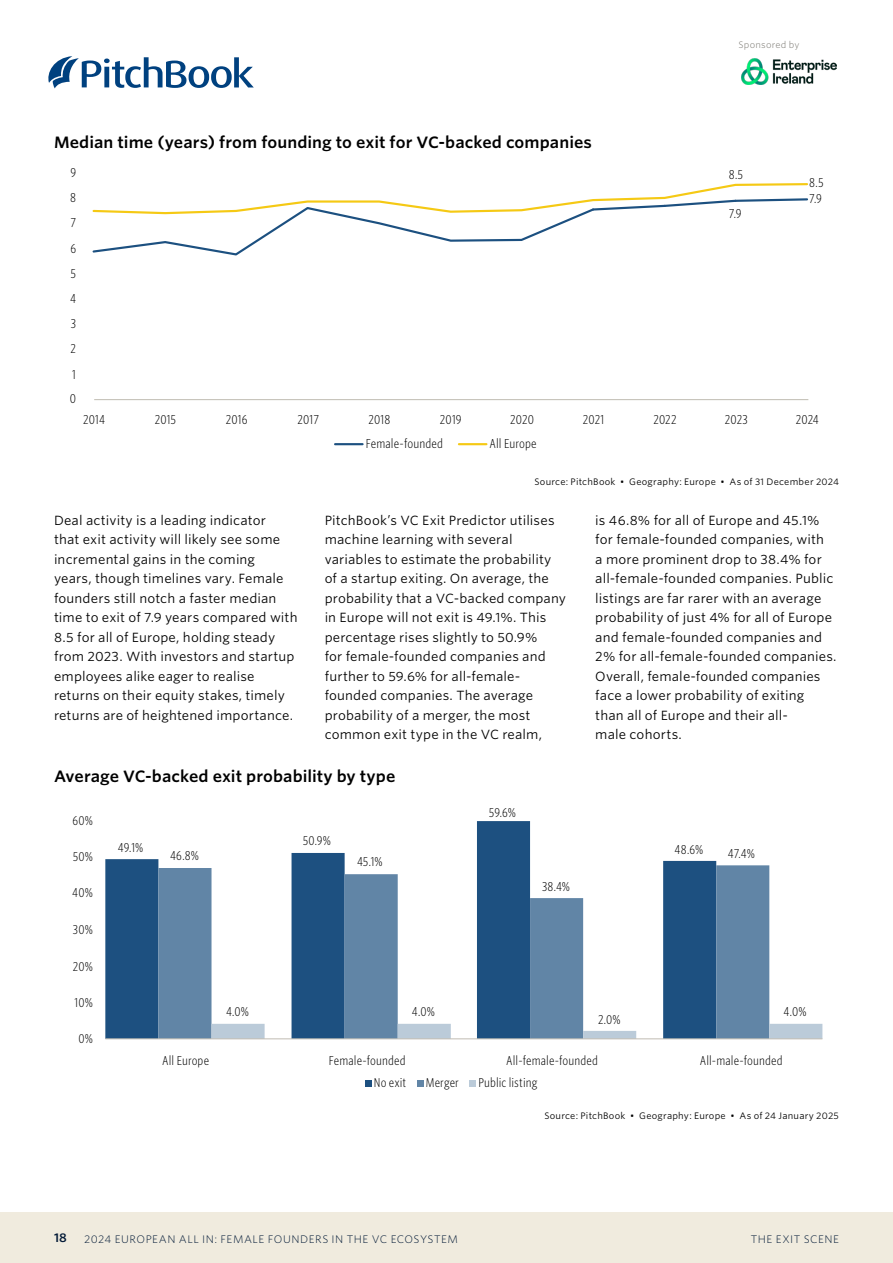
<style>
.page{position:relative;width:893px;height:1263px;background:#fff}
.page>*{position:absolute;margin:0;border:0;box-sizing:border-box;transform-origin:0 0}
.CR_Chart___table_title{font:600 15.75px "Whitney S Sm";letter-spacing:.005em;color:#000}
.CR_Body_copy{font:12.75px/19.5px "Whitney S Sm";letter-spacing:.01em;color:#000}
.t1{font:300 12.3px "Whitney Cond S Sm";letter-spacing:.005em;color:#000}
.t2{font:600 12px "Whitney S Sm";color:#051c38}
.CR_Footer_right{font:300 10.5px "Whitney S Sm";letter-spacing:.045em;color:#051c38}
.CR_Source_tag{font:9px "Whitney S Sm";letter-spacing:.025em;color:#000}
.t3{font:300 9px "Whitney S Sm";letter-spacing:.025em;color:#78766f}
</style>
<div class="page">
<div style="left:0;top:1212px;width:893px;height:51px;background:#f0ebde"></div>
<svg style="left:48px;top:56px;width:206px;height:32px"></svg>
<img style="left:741px;top:59px;width:95px;height:26px">
<hr style="left:94px;top:399px;width:714px;height:1px;background:#c0bcb2">
<svg style="left:92px;top:183px;width:716px;height:73px"></svg>
<hr style="left:335px;top:443px;width:28px;height:2px;background:#1c5080">
<hr style="left:459px;top:443px;width:27px;height:2px;background:#f5c914">
<svg style="left:105px;top:821px;width:611px;height:217px"></svg>
<svg style="left:158px;top:865px;width:611px;height:173px"></svg>
<svg style="left:212px;top:1024px;width:610px;height:14px"></svg>
<svg style="left:365px;top:1080px;width:6px;height:6px"></svg>
<svg style="left:417px;top:1080px;width:6px;height:6px"></svg>
<div style="left:469px;top:1080px;width:7px;height:6px;background:#bbcbd9"></div>
<hr style="left:105px;top:1038px;width:717px;height:1px;background:#c0bcb2">
<p class="CR_Chart___table_title" style="left:54px;top:131px;width:540px">Median time (years) from founding to exit for VC-backed companies</p>
<p class="t1" style="left:70px;top:164px;width:7px">9</p>
<p class="t1" style="left:70px;top:189px;width:7px">8</p>
<p class="t1" style="left:70px;top:215px;width:7px">7</p>
<p class="t1" style="left:70px;top:240px;width:7px">6</p>
<p class="t1" style="left:71px;top:266px;width:7px">5</p>
<p class="t1" style="left:70px;top:290px;width:8px">4</p>
<p class="t1" style="left:71px;top:316px;width:7px">3</p>
<p class="t1" style="left:71px;top:341px;width:7px">2</p>
<p class="t1" style="left:72px;top:366px;width:5px">1</p>
<p class="t1" style="left:70px;top:391px;width:8px">0</p>
<p class="t3" style="left:738px;top:38px;width:62px">Sponsored by</p>
<p class="t1" style="left:729px;top:167px;width:16px">8.5</p>
<p class="t1" style="left:729px;top:205px;width:14px">7.9</p>
<p class="t1" style="left:809px;top:175px;width:16px">8.5</p>
<p class="t1" style="left:809px;top:191px;width:14px">7.9</p>
<p class="t1" style="left:83px;top:412px;width:23px">2014</p>
<p class="t1" style="left:155px;top:412px;width:23px">2015</p>
<p class="t1" style="left:226px;top:412px;width:23px">2016</p>
<p class="t1" style="left:298px;top:412px;width:23px">2017</p>
<p class="t1" style="left:369px;top:412px;width:23px">2018</p>
<p class="t1" style="left:440px;top:412px;width:23px">2019</p>
<p class="t1" style="left:510px;top:412px;width:25px">2020</p>
<p class="t1" style="left:583px;top:412px;width:23px">2021</p>
<p class="t1" style="left:653px;top:412px;width:25px">2022</p>
<p class="t1" style="left:725px;top:412px;width:24px">2023</p>
<p class="t1" style="left:796px;top:412px;width:24px">2024</p>
<p class="t1" style="left:366px;top:436px;width:79px">Female-founded</p>
<p class="t1" style="left:490px;top:436px;width:49px">All Europe</p>
<p class="CR_Source_tag" style="left:534px;top:475px;width:306px">Source: PitchBook • Geography: Europe • As of 31 December 2024</p>
<p class="CR_Body_copy" style="left:54px;top:510px;width:245px">Deal activity is a leading indicator<br>that exit activity will likely see some incremental gains in the coming<br>years, though timelines vary. Female founders still notch a faster median time to exit of 7.9 years compared with 8.5 for all of Europe, holding steady from 2023. With investors and startup employees alike eager to realise returns on their equity stakes, timely returns are of heightened importance.</p>
<p class="CR_Body_copy" style="left:325px;top:510px;width:243px">PitchBook’s VC Exit Predictor utilises machine learning with several variables to estimate the probability of a startup exiting. On average, the probability that a VC-backed company in Europe will not exit is 49.1%. This percentage rises slightly to 50.9%<br>for female-founded companies and further to 59.6% for all-female&shy;founded companies. The average probability of a merger, the most common exit type in the VC realm,</p>
<p class="CR_Body_copy" style="left:595px;top:510px;width:243px">is 46.8% for all of Europe and 45.1% for female-founded companies, with<br>a more prominent drop to 38.4% for all-female-founded companies. Public listings are far rarer with an average probability of just 4% for all of Europe and female-founded companies and 2% for all-female-founded companies.<br>Overall, female-founded companies face a lower probability of exiting<br>than all of Europe and their all-<br>male cohorts.</p>
<p class="CR_Chart___table_title" style="left:54px;top:765px;width:343px">Average VC-backed exit probability by type</p>
<p class="t1" style="left:72px;top:812px;width:22px">60%</p>
<p class="t1" style="left:73px;top:848px;width:22px">50%</p>
<p class="t1" style="left:72px;top:885px;width:22px">40%</p>
<p class="t1" style="left:73px;top:921px;width:22px">30%</p>
<p class="t1" style="left:73px;top:958px;width:22px">20%</p>
<p class="t1" style="left:74px;top:994px;width:20px">10%</p>
<p class="t1" style="left:78px;top:1031px;width:16px">0%</p>
<p class="t1" style="left:118px;top:839px;width:27px">49.1%</p>
<p class="t1" style="left:170px;top:847px;width:31px">46.8%</p>
<p class="t1" style="left:303px;top:832px;width:30px">50.9%</p>
<p class="t1" style="left:357px;top:853px;width:27px">45.1%</p>
<p class="t1" style="left:226px;top:1004px;width:25px">4.0%</p>
<p class="t1" style="left:412px;top:1004px;width:25px">4.0%</p>
<p class="t1" style="left:489px;top:804px;width:29px">59.6%</p>
<p class="t1" style="left:542px;top:878px;width:30px">38.4%</p>
<p class="t1" style="left:598px;top:1011px;width:24px">2.0%</p>
<p class="t1" style="left:674px;top:841px;width:30px">48.6%</p>
<p class="t1" style="left:728px;top:845px;width:28px">47.4%</p>
<p class="t1" style="left:784px;top:1004px;width:25px">4.0%</p>
<p class="t1" style="left:162px;top:1052px;width:48px">All Europe</p>
<p class="t1" style="left:329px;top:1052px;width:78px">Female-founded</p>
<p class="t1" style="left:506px;top:1052px;width:93px">All-female-founded</p>
<p class="t1" style="left:700px;top:1052px;width:84px">All-male-founded</p>
<p class="t1" style="left:374px;top:1075px;width:34px">No exit</p>
<p class="t1" style="left:426px;top:1075px;width:35px">Merger</p>
<p class="t1" style="left:478px;top:1075px;width:61px">Public listing</p>
<p class="CR_Source_tag" style="left:544px;top:1109px;width:296px">Source: PitchBook • Geography: Europe • As of 24 January 2025</p>
<p class="t2" style="left:54px;top:1229px;width:14px">18</p>
<p class="CR_Footer_right" style="left:84px;top:1231px;width:375px">2024 EUROPEAN ALL IN: FEMALE FOUNDERS IN THE VC ECOSYSTEM</p>
<p class="CR_Footer_right" style="left:751px;top:1231px;width:90px">THE EXIT SCENE</p>
</div>
